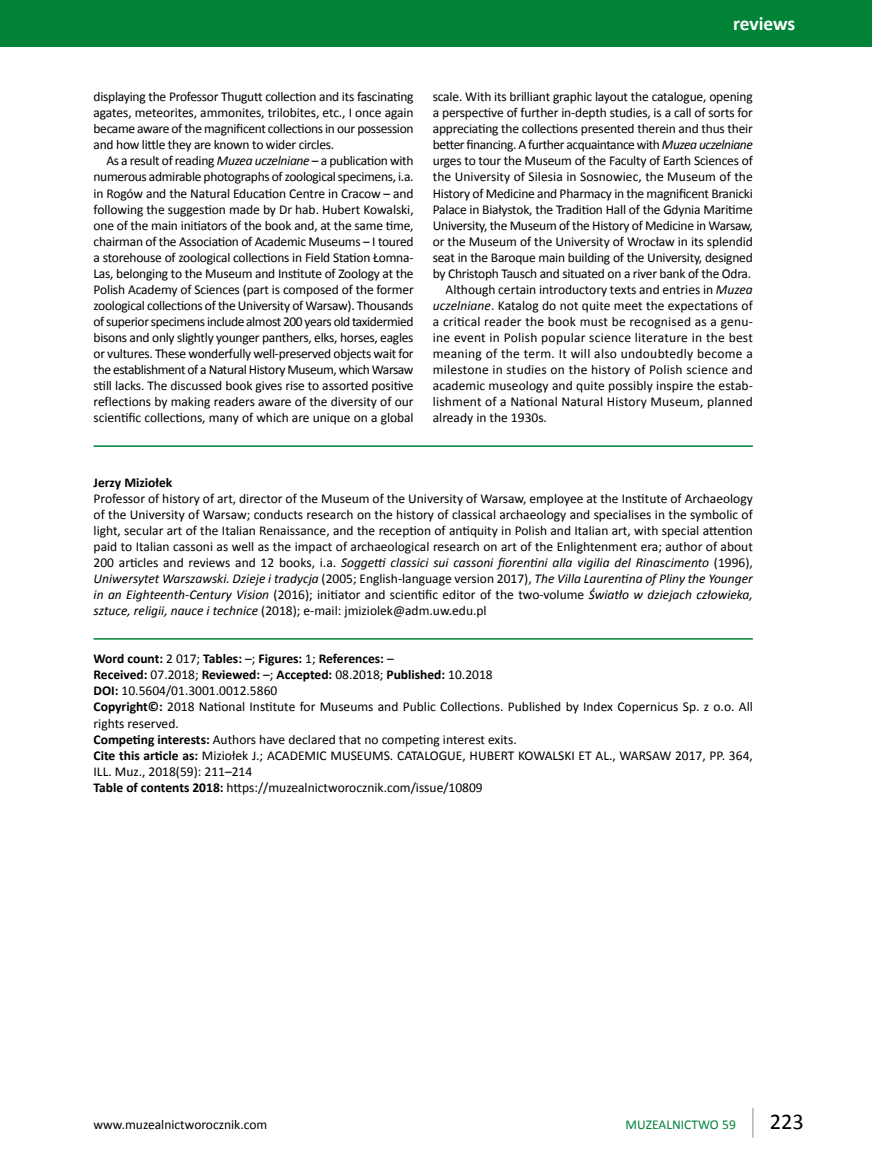
<style>
.page{position:relative;width:872px;height:1170px;background:#fff}
.page>*{position:absolute;margin:0;border:0;box-sizing:border-box;transform-origin:0 0}
.t1{font:22.5px "Calibri";color:#000}
.t2{font:700 19.5px "Calibri";letter-spacing:-.005em;color:#fff}
.t3{font:13.5px/16px "Calibri";letter-spacing:-.005em;color:#000;text-align:justify}
.t4{font:13.5px "Calibri";letter-spacing:.015em;color:#000}
.t5{font:13.5px "Calibri";letter-spacing:.02em;color:#000}
.t6{font:13.5px "Calibri";letter-spacing:-.03em;color:#000}
.t7{font:13.5px "Calibri";color:#008237}
.t8{font:700 13.5px "Calibri";color:#000}
.s1{font-style:italic}
.s2{font-weight:700}
</style>
<div class="page">
<hr style="left:752px;top:1107px;width:1px;height:30px;background:#b3b2b2">
<div style="left:0;top:0;width:872px;height:47px;background:#008237"></div>
<hr style="left:94px;top:445px;width:659px;height:2px;background:#008237">
<hr style="left:94px;top:638px;width:659px;height:1px;background:#008237">
<h2 class="t2" style="left:733px;top:11px;width:64px">reviews</h2>
<p class="t3" style="left:94px;top:89px;width:321px">displaying the Professor Thugutt collection and its fascinating agates, meteorites, ammonites, trilobites, etc., I once again became aware of the magnificent collections in our possession and how little they are known to wider circles.</p>
<p class="t3" style="left:94px;top:153px;width:322px;text-indent:13px">As a result of reading <span class="s1">Muzea uczelniane</span> – a publication with numerous admirable photographs of zoological specimens, i.a. in Rogów and the Natural Education Centre in Cracow – and following the suggestion made by Dr hab. Hubert Kowalski, one of the main initiators of the book and, at the same time, chairman of the Association of Academic Museums – I toured a storehouse of zoological collections in Field Station Łomna-Las, belonging to the Museum and Institute of Zoology at the Polish Academy of Sciences (part is composed of the former zoological collections of the University of Warsaw). Thousands of superior specimens include almost 200 years old taxidermied bisons and only slightly younger panthers, elks, horses, eagles or vultures. These wonderfully well-preserved objects wait for the establishment of a Natural History Museum, which Warsaw still lacks. The discussed book gives rise to assorted positive reflections by making readers aware of the diversity of our scientific collections, many of which are unique on a global</p>
<p class="t3" style="left:433px;top:89px;width:321px">scale. With its brilliant graphic layout the catalogue, opening</p>
<p class="t3" style="left:433px;top:105px;width:321px">a perspective of further in-depth studies, is a call of sorts for</p>
<p class="t3" style="left:433px;top:121px;width:321px">appreciating the collections presented therein and thus their</p>
<p class="t6" style="left:433px;top:136px;width:321px">better financing. A further acquaintance with <span class="s1">Muzea uczelniane</span></p>
<p class="t3" style="left:433px;top:153px;width:321px">urges to tour the Museum of the Faculty of Earth Sciences of</p>
<p class="t3" style="left:433px;top:169px;width:321px">the University of Silesia in Sosnowiec, the Museum of the</p>
<p class="t3" style="left:433px;top:185px;width:321px">History of Medicine and Pharmacy in the magnificent Branicki</p>
<p class="t3" style="left:433px;top:201px;width:321px">Palace in Białystok, the Tradition Hall of the Gdynia Maritime</p>
<p class="t3" style="left:433px;top:217px;width:321px">University, the Museum of the History of Medicine in Warsaw,</p>
<p class="t3" style="left:433px;top:233px;width:321px">or the Museum of the University of Wrocław in its splendid</p>
<p class="t3" style="left:433px;top:249px;width:321px">seat in the Baroque main building of the University, designed</p>
<p class="t3" style="left:433px;top:265px;width:320px">by Christoph Tausch and situated on a river bank of the Odra.</p>
<p class="t3" style="left:445px;top:281px;width:309px">Although certain introductory texts and entries in <span class="s1">Muzea</span></p>
<p class="t3" style="left:433px;top:297px;width:321px"><span class="s1">uczelniane</span>. Katalog do not quite meet the expectations of</p>
<p class="t4" style="left:433px;top:313px;width:322px">a critical reader the book must be recognised as a genu-</p>
<p class="t5" style="left:433px;top:329px;width:321px">ine event in Polish popular science literature in the best</p>
<p class="t5" style="left:433px;top:345px;width:321px">meaning of the term. It will also undoubtedly become a</p>
<p class="t4" style="left:433px;top:361px;width:321px">milestone in studies on the history of Polish science and</p>
<p class="t3" style="left:433px;top:378px;width:321px">academic museology and quite possibly inspire the estab-</p>
<p class="t4" style="left:433px;top:393px;width:322px">lishment of a National Natural History Museum, planned</p>
<p class="t3" style="left:433px;top:410px;width:116px">already in the 1930s.</p>
<p class="t8" style="left:94px;top:473px;width:80px">Jerzy Miziołek</p>
<p class="t3" style="left:94px;top:490px;width:661px">Professor of history of art, director of the Museum of the University of Warsaw, employee at the Institute of Archaeology of the University of Warsaw; conducts research on the history of classical archaeology and specialises in the symbolic of light, secular art of the Italian Renaissance, and the reception of antiquity in Polish and Italian art, with special attention paid to Italian cassoni as well as the impact of archaeological research on art of the Enlightenment era; author of about 200 articles and reviews and 12 books, i.a. <span class="s1">Soggetti classici sui cassoni fiorentini alla vigilia del Rinascimento</span> (1996), <span class="s1">Uniwersytet Warszawski. Dzieje i tradycja</span> (2005; English-language version 2017), <span class="s1">The Villa Laurentina of Pliny the Younger in an Eighteenth-Century Vision</span> (2016); initiator and scientific editor of the two-volume <span class="s1">Światło w dziejach człowieka, sztuce, religii, nauce i technice</span> (2018); e-mail: jmiziolek@adm.uw.edu.pl</p>
<p class="t3" style="left:94px;top:650px;width:661px;text-align:left"><span class="s2">Word count:</span> 2 017; <span class="s2">Tables:</span> –; <span class="s2">Figures:</span> 1; <span class="s2">References:</span> –<br><span class="s2">Received:</span> 07.2018; <span class="s2">Reviewed:</span> –; <span class="s2">Accepted:</span> 08.2018; <span class="s2">Published:</span> 10.2018<br><span class="s2">DOI:</span> 10.5604/01.3001.0012.5860<br><span class="s2">Copyright©:</span> 2018 National Institute for Museums and Public Collections. Published by Index Copernicus Sp. z o.o. All rights reserved.<br><span class="s2">Competing interests:</span> Authors have declared that no competing interest exits.<br><span class="s2">Cite this article as:</span> Miziołek J.; ACADEMIC MUSEUMS. CATALOGUE, HUBERT KOWALSKI ET AL., WARSAW 2017, PP. 364, ILL. Muz., 2018(59): 211–214<br><span class="s2">Table of contents 2018:</span> https://muzealnictworocznik.com/issue/10809</p>
<p class="t3" style="left:94px;top:1116px;width:175px">www.muzealnictworocznik.com</p>
<p class="t7" style="left:625px;top:1115px;width:112px">MUZEALNICTWO 59</p>
<h1 class="t1" style="left:770px;top:1107px;width:36px">223</h1>
</div>
